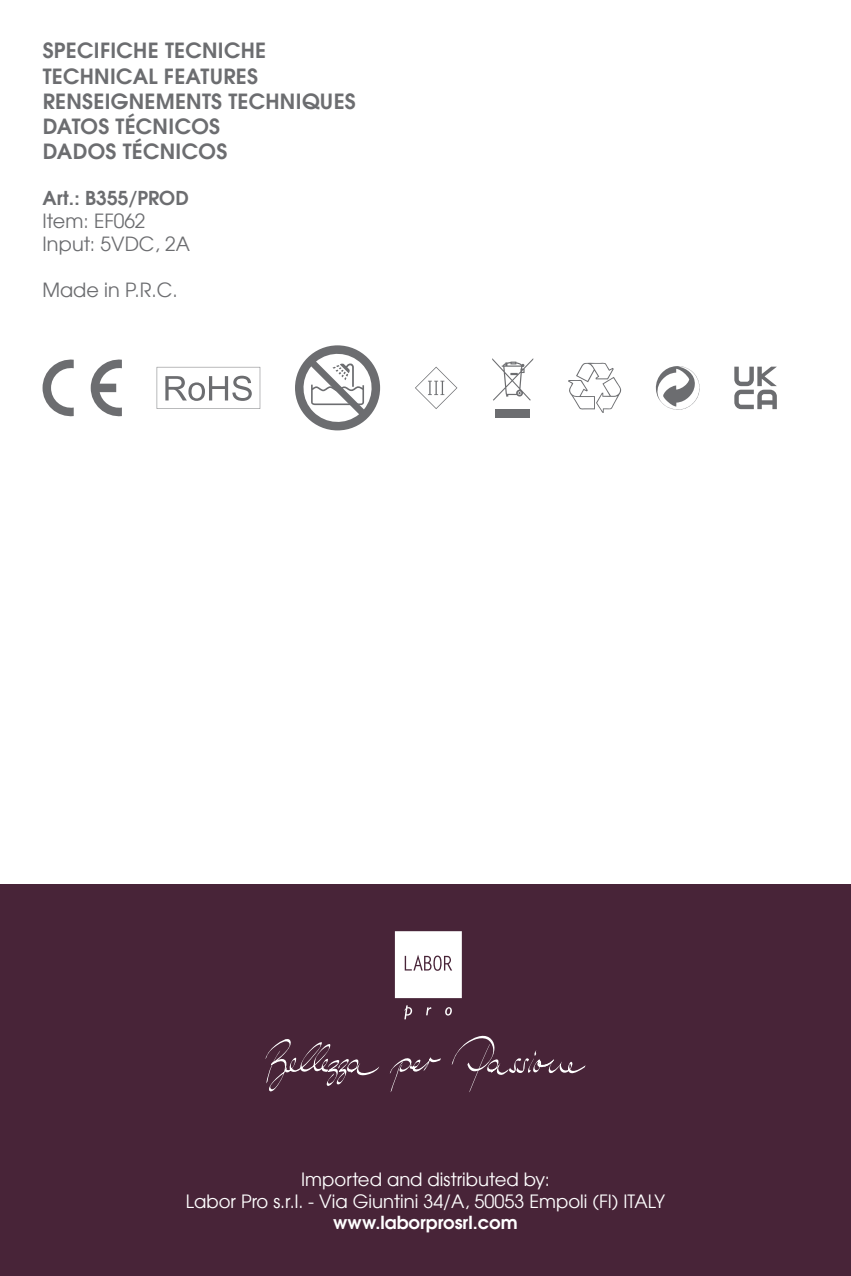
<style>
.page{position:relative;width:851px;height:1276px;background:#fff}
.page>*{position:absolute;margin:0;border:0;box-sizing:border-box;transform-origin:0 0}
.t1{font:700 21px/25.2px "Te X Gyre Adventor";letter-spacing:.015em;color:#6c6d70}
.t2{font:19.2px/23.1px "Te X Gyre Adventor";color:#6c6d70}
.t3{font:700 19.2px "Te X Gyre Adventor";color:#6c6d70}
.t4{font:18px/21.6px "Te X Gyre Adventor";color:#fff;text-align:center}
.t5{font:700 18px "Te X Gyre Adventor";color:#fff}
</style>
<div class="page">
<div style="left:0;top:884px;width:850px;height:392px;background:#482438"></div>
<svg style="left:404px;top:1005px;width:8px;height:14px"></svg>
<svg style="left:426px;top:1007px;width:5px;height:8px"></svg>
<svg style="left:445px;top:1007px;width:7px;height:8px"></svg>
<svg style="left:446px;top:1008px;width:4px;height:6px"></svg>
<svg style="left:395px;top:931px;width:67px;height:67px;background:#f5f3f4"></svg>
<svg style="left:265px;top:1039px;width:114px;height:53px"></svg>
<svg style="left:390px;top:1057px;width:51px;height:35px"></svg>
<svg style="left:451px;top:1035px;width:134px;height:57px"></svg>
<svg style="left:568px;top:362px;width:53px;height:51px"></svg>
<svg style="left:655px;top:366px;width:45px;height:44px"></svg>
<svg style="left:157px;top:367px;width:103px;height:42px"></svg>
<svg style="left:91px;top:359px;width:31px;height:58px"></svg>
<svg style="left:43px;top:359px;width:31px;height:58px"></svg>
<svg style="left:295px;top:345px;width:85px;height:85px"></svg>
<div style="left:495px;top:409px;width:34px;height:9px;background:#6c6d70"></div>
<svg style="left:492px;top:358px;width:41px;height:43px"></svg>
<svg style="left:415px;top:367px;width:42px;height:42px"></svg>
<svg style="left:734px;top:367px;width:42px;height:42px"></svg>
<p class="t1" style="left:43px;top:36px;width:314px">SPECIFICHE TECNICHE<br>TECHNICAL FEATURES<br>RENSEIGNEMENTS TECHNIQUES<br>DATOS TÉCNICOS<br>DADOS TÉCNICOS</p>
<p class="t3" style="left:43px;top:182px;width:148px">Art.: B355/PROD</p>
<p class="t2" style="left:43px;top:208px;width:149px">Item: EF062<br>Input: 5VDC, 2A</p>
<p class="t2" style="left:43px;top:278px;width:137px">Made in P.R.C.</p>
<p class="t4" style="left:186px;top:1167px;width:480px">Imported and distributed by:<br>Labor Pro s.r.l. - Via Giuntini 34/A, 50053 Empoli (FI) ITALY</p>
<p class="t5" style="left:333px;top:1207px;width:186px">www.laborprosrl.com</p>
</div>
